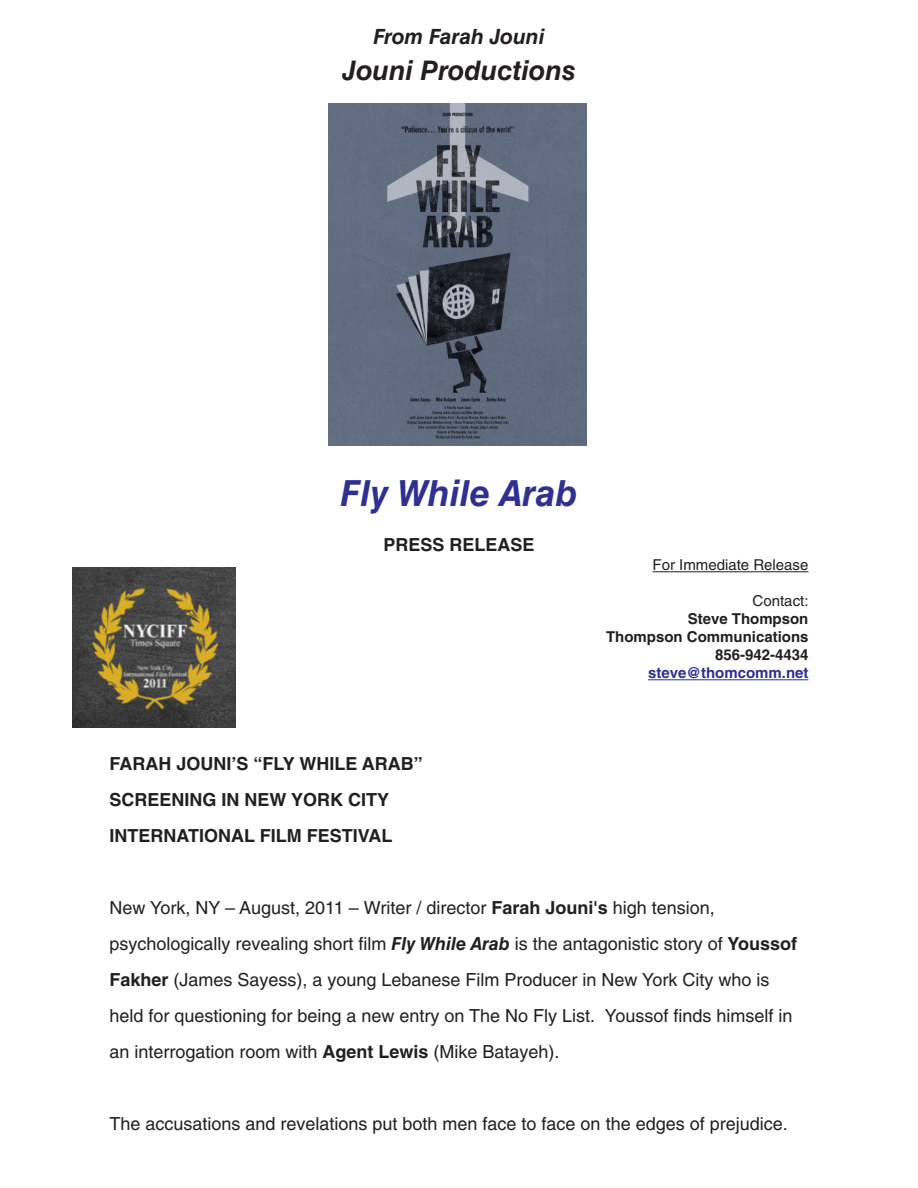
<style>
.page{position:relative;width:918px;height:1188px;background:#fff}
.page>*{position:absolute;margin:0;border:0;box-sizing:border-box;transform-origin:0 0}
.t1{font:italic 700 36px "Helvetica LT Std";color:#2e3092}
.t2{font:italic 700 27px "Helvetica LT Std";color:#231f20}
.t3{font:italic 700 21px "Helvetica LT Std";color:#231f20}
.t4{font:18px/36px "Helvetica";color:#231f20}
.t5{font:700 18px/36px "Helvetica";color:#231f20}
.t6{font:700 15px/18px "Helvetica";color:#231f20;text-align:right}
.t7{font:15px "Helvetica";color:#231f20}
.t8{font:700 15px "Helvetica";color:#2e3092}
.s1{font-weight:700}
.s2{font-family:"Helvetica LT Std";font-weight:700;font-style:italic}
</style>
<div class="page">
<hr style="left:653px;top:571px;width:155px;height:1px;background:#231f20">
<hr style="left:648px;top:679px;width:160px;height:1px;background:#2e3092">
<img style="left:328px;top:104px;width:259px;height:342px">
<img style="left:72px;top:568px;width:164px;height:160px">
<p class="t3" style="left:374px;top:29px;width:173px">From Farah Jouni</p>
<h2 class="t2" style="left:343px;top:60px;width:234px">Jouni Productions</h2>
<h1 class="t1" style="left:341px;top:480px;width:238px">Fly While Arab</h1>
<p class="t5" style="left:383px;top:528px;width:153px">PRESS RELEASE</p>
<p class="t5" style="left:110px;top:748px;width:315px">FARAH JOUNI’S “FLY WHILE ARAB”<br>SCREENING IN NEW YORK CITY<br>INTERNATIONAL FILM FESTIVAL</p>
<p class="t7" style="left:653px;top:560px;width:157px">For Immediate Release</p>
<p class="t7" style="left:753px;top:596px;width:57px">Contact:</p>
<p class="t6" style="left:606px;top:611px;width:204px">Steve Thompson<br>Thompson Communications<br>856-942-4434</p>
<p class="t8" style="left:648px;top:668px;width:162px">steve@thomcomm.net</p>
<p class="t4" style="left:109px;top:892px;width:689px">New York, NY – August, 2011 – Writer / director <span class="s1">Farah Jouni's</span> high tension, psychologically revealing short film <span class="s2">Fly While Arab</span> is the antagonistic story of <span class="s1">Youssof Fakher</span> (James Sayess), a young Lebanese Film Producer in New York City who is held for questioning for being a new entry on The No Fly List. Youssof finds himself in an interrogation room with <span class="s1">Agent Lewis</span> (Mike Batayeh).</p>
<p class="t4" style="left:110px;top:1108px;width:680px">The accusations and revelations put both men face to face on the edges of prejudice.</p>
</div>
